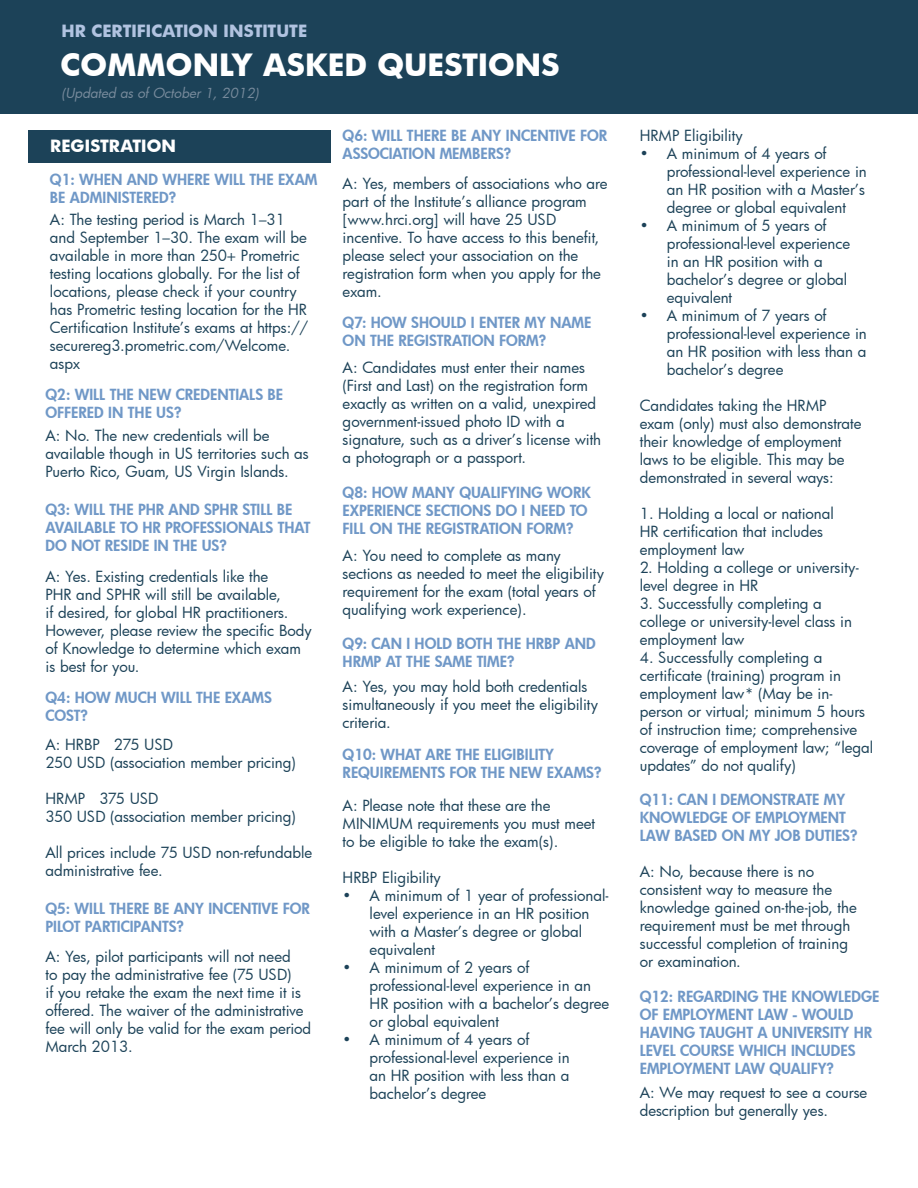
<style>
.page{position:relative;width:918px;height:1188px;background:#fff}
.page>*{position:absolute;margin:0;border:0;box-sizing:border-box;transform-origin:0 0}
.Page_Header{font:700 30px "Futura";color:#fff}
.Page_Header-2{font:700 16.5px "Futura";color:#b1c3e0}
.Page_Header-3{font:700 16.5px "Futura";letter-spacing:.005em;color:#fff}
.Answer{font:15px/18px "Futura";color:#1c4258}
.Question{font:800 15px/18px "Futura";color:#7098c7}
.Answer-2{font:italic 13.5px "Futura";color:#788b9c}
</style>
<div class="page">
<div style="left:28px;top:130px;width:303px;height:32px;background:#1c4258"></div>
<div style="left:0;top:0;width:918px;height:114px;background:#1c4258"></div>
<p class="Page_Header-2" style="left:61px;top:19px;width:247px">HR CERTIFICATION INSTITUTE</p>
<p class="Page_Header" style="left:61px;top:44px;width:501px">COMMONLY ASKED QUESTIONS</p>
<p class="Answer-2" style="left:62px;top:83px;width:199px">(Updated as of October 1, 2012)</p>
<p class="Page_Header-3" style="left:50px;top:135px;width:127px">REGISTRATION</p>
<p class="Question" style="left:50px;top:170px;width:269px">Q1: WHEN AND WHERE WILL THE EXAM<br>BE ADMINISTERED?</p>
<p class="Answer" style="left:50px;top:210px;width:260px">A: The testing period is March 1–31 and September 1–30. The exam will be available in more than 250+ Prometric testing locations globally. For the list of locations, please check if your country has Prometric testing location for the HR Certification Institute’s exams at https:// securereg3.prometric.com/Welcome. aspx</p>
<p class="Question" style="left:45px;top:385px;width:239px">Q2: WILL THE NEW CREDENTIALS BE<br>OFFERED IN THE US?</p>
<p class="Answer" style="left:45px;top:426px;width:265px">A: No. The new credentials will be available though in US territories such as<br>Puerto Rico, Guam, US Virgin Islands.</p>
<p class="Question" style="left:45px;top:501px;width:267px">Q3: WILL THE PHR AND SPHR STILL BE<br>AVAILABLE TO HR PROFESSIONALS THAT<br>DO NOT RESIDE IN THE US?</p>
<p class="Answer" style="left:45px;top:567px;width:268px">A: Yes. Existing credentials like the<br>PHR and SPHR will still be available,<br>if desired, for global HR practitioners.<br>However, please review the specific Body of Knowledge to determine which exam is best for you.</p>
<p class="Question" style="left:45px;top:688px;width:228px">Q4: HOW MUCH WILL THE EXAMS<br>COST?</p>
<p class="Answer" style="left:45px;top:735px;width:129px">A: HRBP 275 USD</p>
<p class="Answer" style="left:45px;top:753px;width:252px">250 USD (association member pricing)</p>
<p class="Answer" style="left:45px;top:789px;width:114px">HRMP 375 USD</p>
<p class="Answer" style="left:45px;top:807px;width:252px">350 USD (association member pricing)</p>
<p class="Answer" style="left:45px;top:843px;width:268px">All prices include 75 USD non-refundable administrative fee.</p>
<p class="Question" style="left:45px;top:900px;width:266px">Q5: WILL THERE BE ANY INCENTIVE FOR<br>PILOT PARTICIPANTS?</p>
<p class="Answer" style="left:45px;top:947px;width:267px">A: Yes, pilot participants will not need<br>to pay the administrative fee (75 USD)<br>if you retake the exam the next time it is offered. The waiver of the administrative fee will only be valid for the exam period March 2013.</p>
<p class="Question" style="left:343px;top:127px;width:266px">Q6: WILL THERE BE ANY INCENTIVE FOR<br>ASSOCIATION MEMBERS?</p>
<p class="Answer" style="left:343px;top:174px;width:266px">A: Yes, members of associations who are part of the Institute’s alliance program [www.hrci.org] will have 25 USD incentive. To have access to this benefit, please select your association on the registration form when you apply for the exam.</p>
<p class="Question" style="left:343px;top:313px;width:250px">Q7: HOW SHOULD I ENTER MY NAME<br>ON THE REGISTRATION FORM?</p>
<p class="Answer" style="left:343px;top:358px;width:260px">A: Candidates must enter their names (First and Last) on the registration form exactly as written on a valid, unexpired government-issued photo ID with a signature, such as a driver’s license with a photograph or a passport.</p>
<p class="Question" style="left:343px;top:483px;width:250px">Q8: HOW MANY QUALIFYING WORK<br>EXPERIENCE SECTIONS DO I NEED TO<br>FILL ON THE REGISTRATION FORM?</p>
<p class="Answer" style="left:343px;top:546px;width:263px">A: You need to complete as many sections as needed to meet the eligibility requirement for the exam (total years of qualifying work experience).</p>
<p class="Question" style="left:343px;top:635px;width:255px">Q9: CAN I HOLD BOTH THE HRBP AND<br>HRMP AT THE SAME TIME?</p>
<p class="Answer" style="left:343px;top:677px;width:257px">A: Yes, you may hold both credentials simultaneously if you meet the eligibility criteria.</p>
<p class="Question" style="left:343px;top:745px;width:260px">Q10: WHAT ARE THE ELIGIBILITY<br>REQUIREMENTS FOR THE NEW EXAMS?</p>
<p class="Answer" style="left:343px;top:796px;width:254px">A: Please note that these are the<br>MINIMUM requirements you must meet to be eligible to take the exam(s).</p>
<p class="Answer" style="left:343px;top:868px;width:100px">HRBP Eligibility</p>
<p class="Answer" style="left:370px;top:886px;width:240px;text-indent:-27px">• A minimum of 1 year of professional&shy;level experience in an HR position with a Master’s degree or global equivalent</p>
<p class="Answer" style="left:370px;top:958px;width:241px;text-indent:-27px">• A minimum of 2 years of professional-level experience in an<br>HR position with a bachelor’s degree or global equivalent</p>
<p class="Answer" style="left:370px;top:1030px;width:202px;text-indent:-27px">• A minimum of 4 years of professional-level experience in an HR position with less than a bachelor’s degree</p>
<p class="Answer" style="left:640px;top:127px;width:105px">HRMP Eligibility</p>
<p class="Answer" style="left:667px;top:145px;width:202px;text-indent:-27px">• A minimum of 4 years of professional-level experience in an HR position with a Master’s degree or global equivalent</p>
<p class="Answer" style="left:667px;top:217px;width:185px;text-indent:-27px">• A minimum of 5 years of professional-level experience in an HR position with a bachelor’s degree or global equivalent</p>
<p class="Answer" style="left:667px;top:307px;width:202px;text-indent:-27px">• A minimum of 7 years of professional-level experience in an HR position with less than a bachelor’s degree</p>
<p class="Answer" style="left:640px;top:397px;width:223px">Candidates taking the HRMP exam (only) must also demonstrate their knowledge of employment laws to be eligible. This may be demonstrated in several ways:</p>
<p class="Answer" style="left:640px;top:505px;width:196px">1. Holding a local or national<br>HR certification that includes employment law</p>
<p class="Answer" style="left:640px;top:559px;width:221px">2. Holding a college or university&shy;level degree in HR</p>
<p class="Answer" style="left:640px;top:595px;width:214px">3. Successfully completing a college or university-level class in employment law</p>
<p class="Answer" style="left:640px;top:649px;width:235px">4. Successfully completing a certificate (training) program in employment law* (May be in&shy;person or virtual; minimum 5 hours of instruction time; comprehensive coverage of employment law; “legal updates” do not qualify)</p>
<p class="Question" style="left:640px;top:791px;width:219px">Q11: CAN I DEMONSTRATE MY<br>KNOWLEDGE OF EMPLOYMENT<br>LAW BASED ON MY JOB DUTIES?</p>
<p class="Answer" style="left:640px;top:863px;width:219px">A: No, because there is no consistent way to measure the knowledge gained on-the-job, the requirement must be met through successful completion of training or examination.</p>
<p class="Question" style="left:640px;top:987px;width:241px">Q12: REGARDING THE KNOWLEDGE<br>OF EMPLOYMENT LAW - WOULD<br>HAVING TAUGHT A UNIVERSITY HR<br>LEVEL COURSE WHICH INCLUDES<br>EMPLOYMENT LAW QUALIFY?</p>
<p class="Answer" style="left:640px;top:1083px;width:229px">A: We may request to see a course description but generally yes.</p>
</div>
